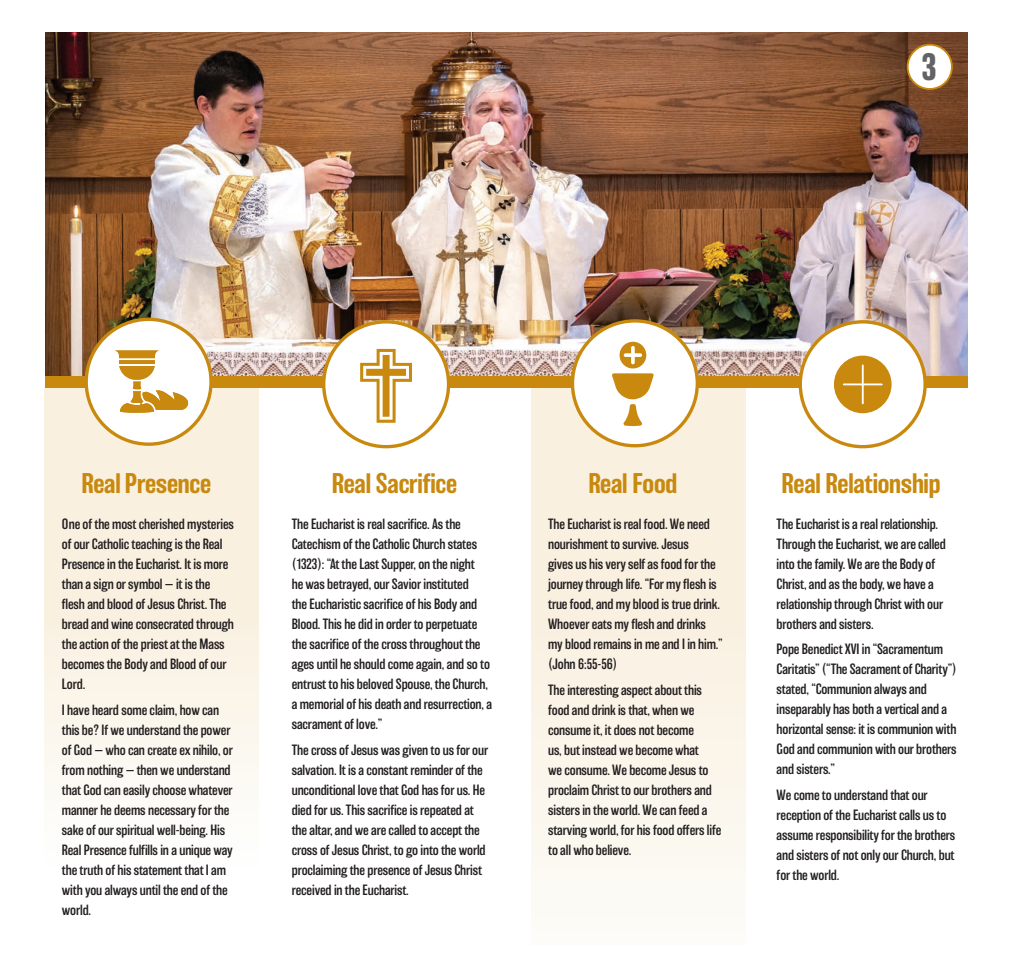
<style>
.page{position:relative;width:1013px;height:968px;background:#fff}
.page>*{position:absolute;margin:0;border:0;box-sizing:border-box;transform-origin:0 0}
.t1{font:700 35px "Balboa";color:#636366}
.t2{font:500 26.25px "Balboa";letter-spacing:-.01em;color:#c8890e}
.t3{font:300 13.75px/20px "Balboa";letter-spacing:-.01em;color:#231f20}
</style>
<div class="page">
<div style="left:44px;top:388px;width:215px;height:556px;background:linear-gradient(to bottom,#f7ebd5,#fff)"></div>
<img style="left:45px;top:33px;width:923px;height:343px">
<div style="left:531px;top:388px;width:214px;height:556px;background:linear-gradient(to bottom,#f8ecd8,#fcfaf5)"></div>
<div style="left:45px;top:376px;width:923px;height:12px;background:#c8890e"></div>
<div style="left:86px;top:319px;width:125px;height:125px;background:#fff;border-radius:50%"></div>
<div style="left:84px;top:317px;width:129px;height:129px;border:3px solid #c8890e;border-radius:50%"></div>
<svg style="left:115px;top:350px;width:74px;height:63px"></svg>
<div style="left:324px;top:322px;width:124px;height:124px;background:#fff;border-radius:50%"></div>
<div style="left:322px;top:320px;width:128px;height:128px;border:3px solid #c8890e;border-radius:50%"></div>
<svg style="left:360px;top:349px;width:52px;height:74px"></svg>
<div style="left:572px;top:321px;width:125px;height:125px;background:#fff;border-radius:50%"></div>
<div style="left:571px;top:319px;width:128px;height:128px;border:3px solid #c8890e;border-radius:50%"></div>
<svg style="left:612px;top:373px;width:41px;height:53px"></svg>
<div style="left:619px;top:342px;width:27px;height:26px;background:#c8890e;border-radius:50%"></div>
<hr style="left:631px;top:347px;width:3px;height:15px;background:#fff">
<svg style="left:625px;top:353px;width:15px;height:4px"></svg>
<div style="left:800px;top:322px;width:125px;height:124px;background:#fff;border-radius:50%"></div>
<div style="left:798px;top:320px;width:128px;height:128px;border:3px solid #c8890e;border-radius:50%"></div>
<div style="left:834px;top:355px;width:57px;height:58px;background:#c8890e;border-radius:50%"></div>
<hr style="left:861px;top:365px;width:2px;height:38px;background:#fff">
<hr style="left:843px;top:383px;width:38px;height:2px;background:#fff">
<div style="left:907px;top:45px;width:44px;height:44px;background:#fff;border-radius:50%"></div>
<div style="left:906px;top:44px;width:46px;height:46px;border:2px solid #c8890e;border-radius:50%"></div>
<h1 class="t1" style="left:921px;top:47px;width:16px">3</h1>
<h2 class="t2" style="left:81px;top:468px;width:131px">Real Presence</h2>
<h2 class="t2" style="left:332px;top:469px;width:127px">Real Sacrifice</h2>
<h2 class="t2" style="left:588px;top:468px;width:90px">Real Food</h2>
<h2 class="t2" style="left:781px;top:469px;width:160px">Real Relationship</h2>
<p class="t3" style="left:62px;top:514px;width:174px">One of the most cherished mysteries of our Catholic teaching is the Real<br>Presence in the Eucharist. It is more than a sign or symbol — it is the flesh and blood of Jesus Christ. The bread and wine consecrated through the action of the priest at the Mass becomes the Body and Blood of our<br>Lord.</p>
<p class="t3" style="left:62px;top:699px;width:172px">I have heard some claim, how can this be? If we understand the power of God — who can create ex nihilo, or from nothing — then we understand that God can easily choose whatever manner he deems necessary for the sake of our spiritual well-being. His<br>Real Presence fulfills in a unique way the truth of his statement that I am with you always until the end of the world.</p>
<p class="t3" style="left:292px;top:514px;width:202px">The Eucharist is real sacrifice. As the Catechism of the Catholic Church states (1323): “At the Last Supper, on the night<br>he was betrayed, our Savior instituted<br>the Eucharistic sacrifice of his Body and Blood. This he did in order to perpetuate the sacrifice of the cross throughout the ages until he should come again, and so to entrust to his beloved Spouse, the Church, a memorial of his death and resurrection, a sacrament of love.”</p>
<p class="t3" style="left:292px;top:740px;width:198px">The cross of Jesus was given to us for our salvation. It is a constant reminder of the unconditional love that God has for us. He died for us. This sacrifice is repeated at the altar, and we are called to accept the cross of Jesus Christ, to go into the world proclaiming the presence of Jesus Christ received in the Eucharist.</p>
<p class="t3" style="left:548px;top:514px;width:176px">The Eucharist is real food. We need nourishment to survive. Jesus<br>gives us his very self as food for the journey through life. “For my flesh is true food, and my blood is true drink.<br>Whoever eats my flesh and drinks my blood remains in me and I in him.” (John 6:55-56)</p>
<p class="t3" style="left:548px;top:679px;width:175px">The interesting aspect about this food and drink is that, when we consume it, it does not become<br>us, but instead we become what<br>we consume. We become Jesus to proclaim Christ to our brothers and sisters in the world. We can feed a starving world, for his food offers life to all who believe.</p>
<p class="t3" style="left:776px;top:514px;width:171px">The Eucharist is a real relationship.<br>Through the Eucharist, we are called into the family. We are the Body of Christ, and as the body, we have a relationship through Christ with our brothers and sisters.</p>
<p class="t3" style="left:776px;top:639px;width:182px">Pope Benedict XVI in “Sacramentum Caritatis” (“The Sacrament of Charity” ) stated, “Communion always and inseparably has both a vertical and a horizontal sense: it is communion with God and communion with our brothers and sisters.”</p>
<p class="t3" style="left:776px;top:785px;width:180px">We come to understand that our reception of the Eucharist calls us to assume responsibility for the brothers and sisters of not only our Church, but for the world.</p>
</div>
